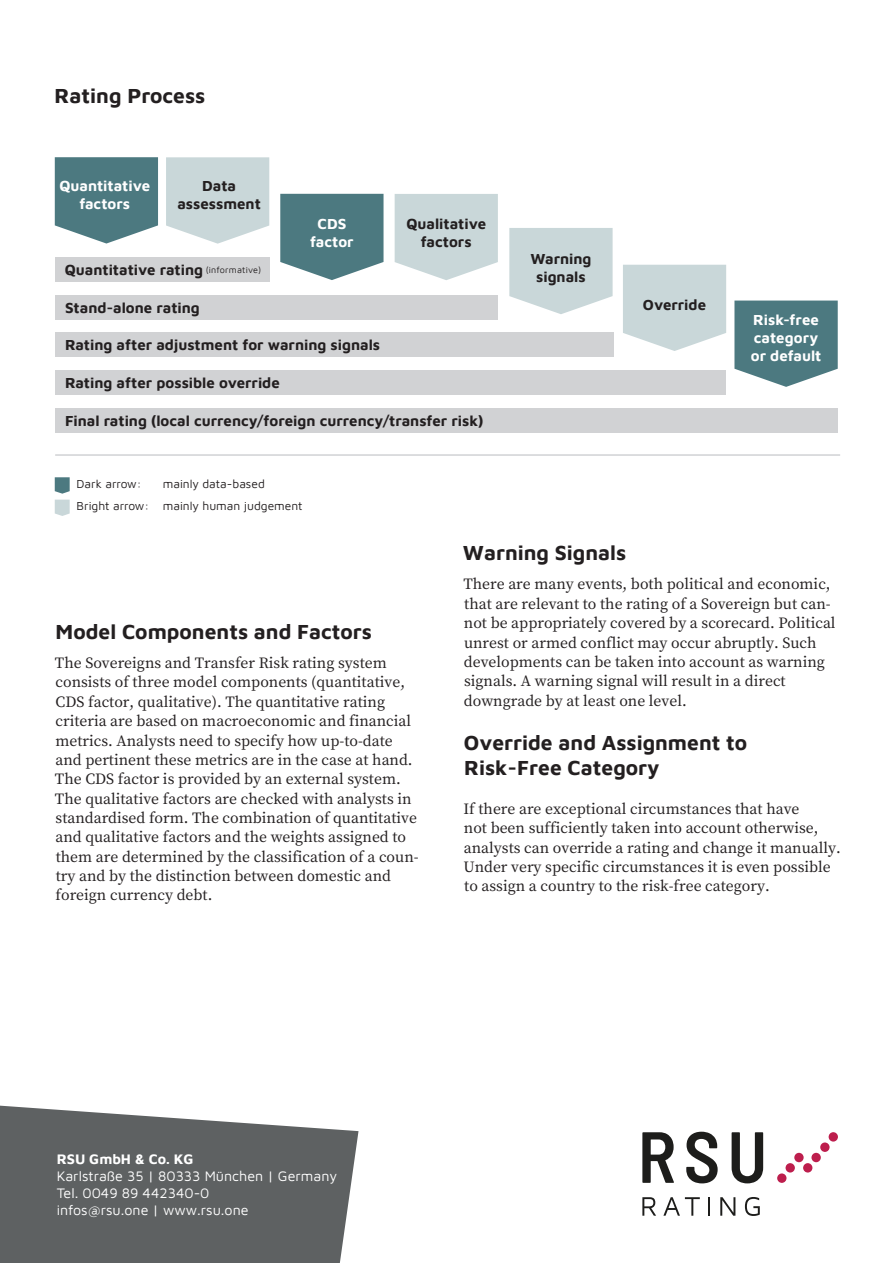
<style>
.page{position:relative;width:893px;height:1263px;background:#fff}
.page>*{position:absolute;margin:0;border:0;box-sizing:border-box;transform-origin:0 0}
.t1{font:700 21px/25.2px "Maven Pro";color:#231f20}
.t2{font:700 15px/18px "Maven Pro";color:#231f20;text-align:center}
.t3{font:700 15px/18px "Maven Pro";color:#fff;text-align:center}
.t4{font:500 14.25px/19.4px "Noto Serif SC";color:#231f20}
.t5{font:14.25px/17.1px "Maven Pro";color:#fff}
.t6{font:700 14.25px "Maven Pro";color:#fff}
.t7{font:12px/22.4px "Maven Pro";color:#231f20}
.s1{font-weight:400;font-size:9px}
</style>
<div class="page">
<svg style="left:0;top:1106px;width:358px;height:157px;background:#6d7071"></svg>
<svg style="left:642px;top:1197px;width:14px;height:19px"></svg>
<svg style="left:663px;top:1197px;width:37px;height:19px"></svg>
<svg style="left:708px;top:1197px;width:2px;height:19px"></svg>
<svg style="left:720px;top:1197px;width:15px;height:19px"></svg>
<svg style="left:745px;top:1197px;width:15px;height:19px"></svg>
<svg style="left:642px;top:1132px;width:32px;height:51px"></svg>
<svg style="left:686px;top:1132px;width:32px;height:51px"></svg>
<svg style="left:732px;top:1132px;width:31px;height:51px"></svg>
<div style="left:794px;top:1153px;width:10px;height:9px;background:#bd1e4d;border-radius:50%"></div>
<svg style="left:785px;top:1163px;width:10px;height:10px"></svg>
<div style="left:803px;top:1163px;width:9px;height:10px;background:#bd1e4d;border-radius:50%"></div>
<svg style="left:777px;top:1173px;width:10px;height:10px"></svg>
<div style="left:811px;top:1153px;width:10px;height:9px;background:#bd1e4d;border-radius:50%"></div>
<div style="left:828px;top:1132px;width:10px;height:10px;background:#bd1e4d;border-radius:50%"></div>
<div style="left:820px;top:1142px;width:10px;height:10px;background:#bd1e4d;border-radius:50%"></div>
<hr style="left:55px;top:454px;width:785px;height:2px;background:#d1d2d4">
<svg style="left:55px;top:477px;width:15px;height:17px"></svg>
<svg style="left:55px;top:500px;width:15px;height:16px"></svg>
<div style="left:55px;top:332px;width:558px;height:25px;background:#d1d2d4"></div>
<div style="left:55px;top:370px;width:670px;height:25px;background:#d1d2d4"></div>
<div style="left:55px;top:295px;width:442px;height:25px;background:#d1d2d4"></div>
<div style="left:55px;top:408px;width:783px;height:25px;background:#d1d2d4"></div>
<svg style="left:395px;top:194px;width:103px;height:86px;background:#cedbdc"></svg>
<svg style="left:509px;top:228px;width:104px;height:86px;background:#cedbdd"></svg>
<svg style="left:623px;top:265px;width:103px;height:86px;background:#cedbdc"></svg>
<svg style="left:734px;top:301px;width:104px;height:86px;background:#60888e"></svg>
<svg style="left:280px;top:194px;width:104px;height:86px;background:#5f878d"></svg>
<div style="left:55px;top:256px;width:215px;height:25px;background:#d1d2d4"></div>
<svg style="left:166px;top:157px;width:103px;height:87px;background:#cfdbdd"></svg>
<svg style="left:55px;top:157px;width:103px;height:87px;background:#60888e"></svg>
<h1 class="t1" style="left:55px;top:82px;width:152px">Rating Process</h1>
<p class="t3" style="left:59px;top:175px;width:92px">Quantitative factors</p>
<p class="t2" style="left:177px;top:175px;width:85px">Data assessment</p>
<p class="t2" style="left:65px;top:260px;width:198px">Quantitative rating <span class="s1">(informative)</span></p>
<p class="t3" style="left:310px;top:214px;width:45px">CDS factor</p>
<p class="t2" style="left:406px;top:214px;width:81px">Qualitative factors</p>
<p class="t2" style="left:65px;top:298px;width:136px">Stand-alone rating</p>
<p class="t2" style="left:65px;top:335px;width:317px">Rating after adjustment for warning signals</p>
<p class="t2" style="left:65px;top:373px;width:216px">Rating after possible override</p>
<p class="t2" style="left:65px;top:411px;width:420px">Final rating (local currency/foreign currency/transfer risk)</p>
<p class="t7" style="left:77px;top:472px;width:227px;text-indent:86px">mainly data-based<br>Bright arrow: mainly human judgement</p>
<p class="t7" style="left:77px;top:472px;width:66px">Dark arrow:</p>
<p class="t2" style="left:530px;top:249px;width:63px">Warning signals</p>
<p class="t2" style="left:643px;top:295px;width:65px">Override</p>
<p class="t3" style="left:751px;top:310px;width:72px;text-align:left">Risk-free category or default</p>
<h1 class="t1" style="left:56px;top:618px;width:318px">Model Components and Factors</h1>
<p class="t4" style="left:55px;top:653px;width:365px">The Sovereigns and Transfer Risk rating system consists of three model components (quantitative, CDS factor, qualitative). The quantitative rating criteria are based on macroeconomic and financial metrics. Analysts need to specify how up-to-date and pertinent these metrics are in the case at hand.<br>The CDS factor is provided by an external system.<br>The qualitative factors are checked with analysts in standardised form. The combination of quantitative and qualitative factors and the weights assigned to them are determined by the classification of a coun&shy;try and by the distinction between domestic and foreign currency debt.</p>
<h1 class="t1" style="left:463px;top:539px;width:165px">Warning Signals</h1>
<p class="t4" style="left:463px;top:575px;width:374px">There are many events, both political and economic, that are relevant to the rating of a Sovereign but can&shy;not be appropriately covered by a scorecard. Political unrest or armed conflict may occur abruptly. Such developments can be taken into account as warning signals. A warning signal will result in a direct downgrade by at least one level.</p>
<h1 class="t1" style="left:464px;top:729px;width:285px">Override and Assignment to<br>Risk-Free Category</h1>
<p class="t4" style="left:463px;top:799px;width:379px">If there are exceptional circumstances that have<br>not been sufficiently taken into account otherwise, analysts can override a rating and change it manually.<br>Under very specific circumstances it is even possible to assign a country to the risk-free category.</p>
<p class="t6" style="left:57px;top:1149px;width:138px">RSU GmbH &amp; Co. KG</p>
<p class="t5" style="left:57px;top:1167px;width:282px">Karlstraße 35 | 80333 München | Germany<br>Tel. 0049 89 442340-0<br>infos@rsu.one | www.rsu.one</p>
</div>
